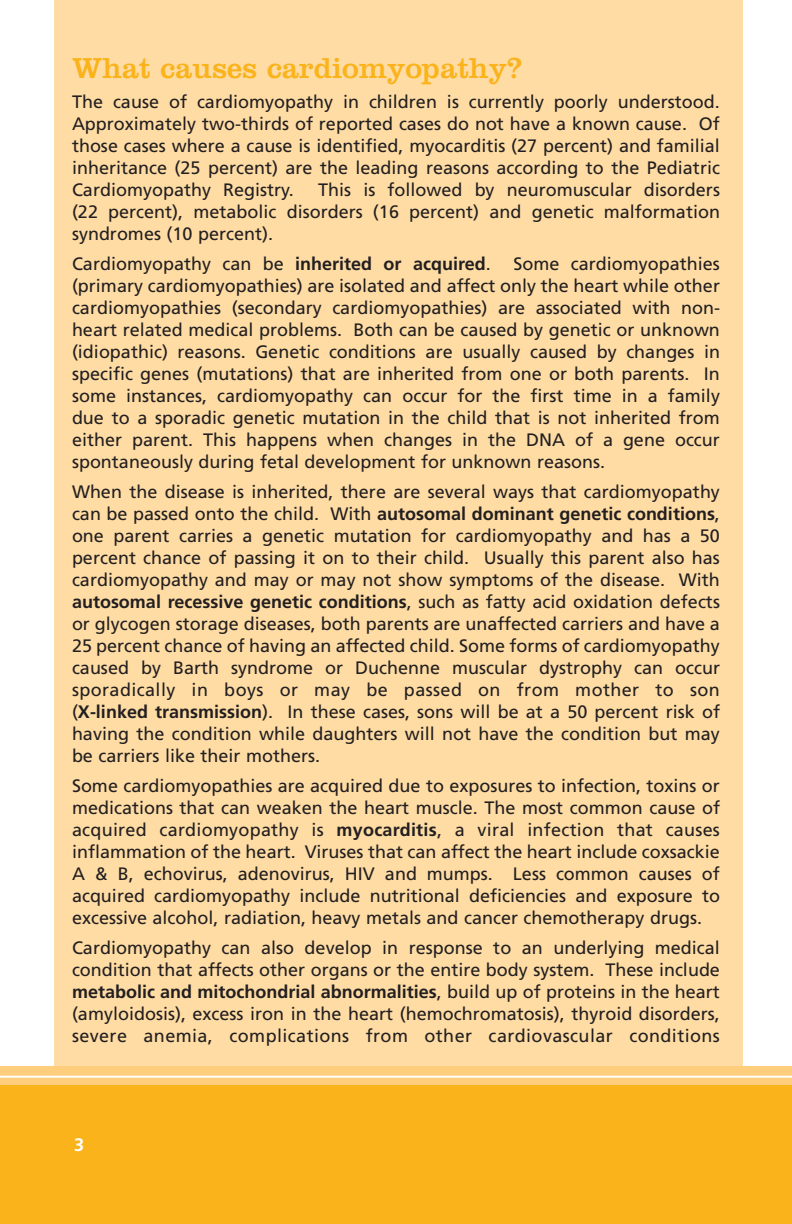
<style>
.page{position:relative;width:792px;height:1224px;background:#fff}
.page>*{position:absolute;margin:0;border:0;box-sizing:border-box;transform-origin:0 0}
.t1{font:30px "Clarendon LT Std";color:#fbb31b}
.t2{font:18px/22px "Frutiger";color:#231f20;text-align:justify}
.t3{font:700 18px "Frutiger";color:#fff}
.s1{font-weight:700}
</style>
<div class="page">
<div style="left:54px;top:0;width:688px;height:1224px;background:#fedca4"></div>
<div style="left:0;top:1066px;width:792px;height:158px;background:#fece7c"></div>
<div style="left:0;top:1086px;width:792px;height:138px;background:#fbb31b"></div>
<hr style="left:0;top:1076px;width:792px;height:2px;background:#fff">
<p class="t1" style="left:72px;top:56px;width:452px">What causes cardiomyopathy?</p>
<p class="t2" style="left:72px;top:92px;width:649px">The cause of cardiomyopathy in children is currently poorly understood.<br>Approximately two-thirds of reported cases do not have a known cause. Of those cases where a cause is identified, myocarditis (27 percent) and familial inheritance (25 percent) are the leading reasons according to the Pediatric Cardiomyopathy Registry.</p>
<p class="t2" style="left:72px;top:180px;width:650px;text-indent:246px">This is followed by neuromuscular disorders (22 percent), metabolic disorders (16 percent) and genetic malformation syndromes (10 percent).</p>
<p class="t2" style="left:72px;top:254px;width:420px">Cardiomyopathy can be <span class="s1">inherited or acquired</span>.</p>
<p class="t2" style="left:72px;top:254px;width:650px;text-indent:442px">Some cardiomyopathies (primary cardiomyopathies) are isolated and affect only the heart while other cardiomyopathies (secondary cardiomyopathies) are associated with non&shy;heart related medical problems. Both can be caused by genetic or unknown (idiopathic) reasons. Genetic conditions are usually caused by changes in specific genes (mutations) that are inherited from one or both parents. In some instances, cardiomyopathy can occur for the first time in a family due to a sporadic genetic mutation in the child that is not inherited from either parent. This happens when changes in the DNA of a gene occur spontaneously during fetal development for unknown reasons.</p>
<p class="t2" style="left:72px;top:482px;width:650px">When the disease is inherited, there are several ways that cardiomyopathy can be passed onto the child. With <span class="s1">autosomal dominant genetic conditions</span>, one parent carries a genetic mutation for cardiomyopathy and has a 50 percent chance of passing it on to their child. Usually this parent also has cardiomyopathy and may or may not show symptoms of the disease. With <span class="s1">autosomal recessive genetic conditions</span>, such as fatty acid oxidation defects or glycogen storage diseases, both parents are unaffected carriers and have a 25 percent chance of having an affected child. Some forms of cardiomyopathy caused by Barth syndrome or Duchenne muscular dystrophy can occur sporadically in boys or may be passed on from mother to son (<span class="s1">X-linked transmission</span>). In these cases, sons will be at a 50 percent risk of having the condition while daughters will not have the condition but may be carriers like their mothers.</p>
<p class="t2" style="left:72px;top:776px;width:650px">Some cardiomyopathies are acquired due to exposures to infection, toxins or medications that can weaken the heart muscle. The most common cause of acquired cardiomyopathy is <span class="s1">myocarditis</span>, a viral infection that causes inflammation of the heart. Viruses that can affect the heart include coxsackie A &amp; B, echovirus, adenovirus, HIV and mumps. Less common causes of acquired cardiomyopathy include nutritional deficiencies and exposure to excessive alcohol, radiation, heavy metals and cancer chemotherapy drugs.</p>
<p class="t2" style="left:72px;top:938px;width:650px">Cardiomyopathy can also develop in response to an underlying medical condition that affects other organs or the entire body system. These include <span class="s1">metabolic and mitochondrial abnormalities</span>, build up of proteins in the heart (amyloidosis), excess iron in the heart (hemochromatosis), thyroid disorders, severe anemia, complications from other cardiovascular conditions</p>
<p class="t3" style="left:74px;top:1138px;width:12px">3</p>
</div>
